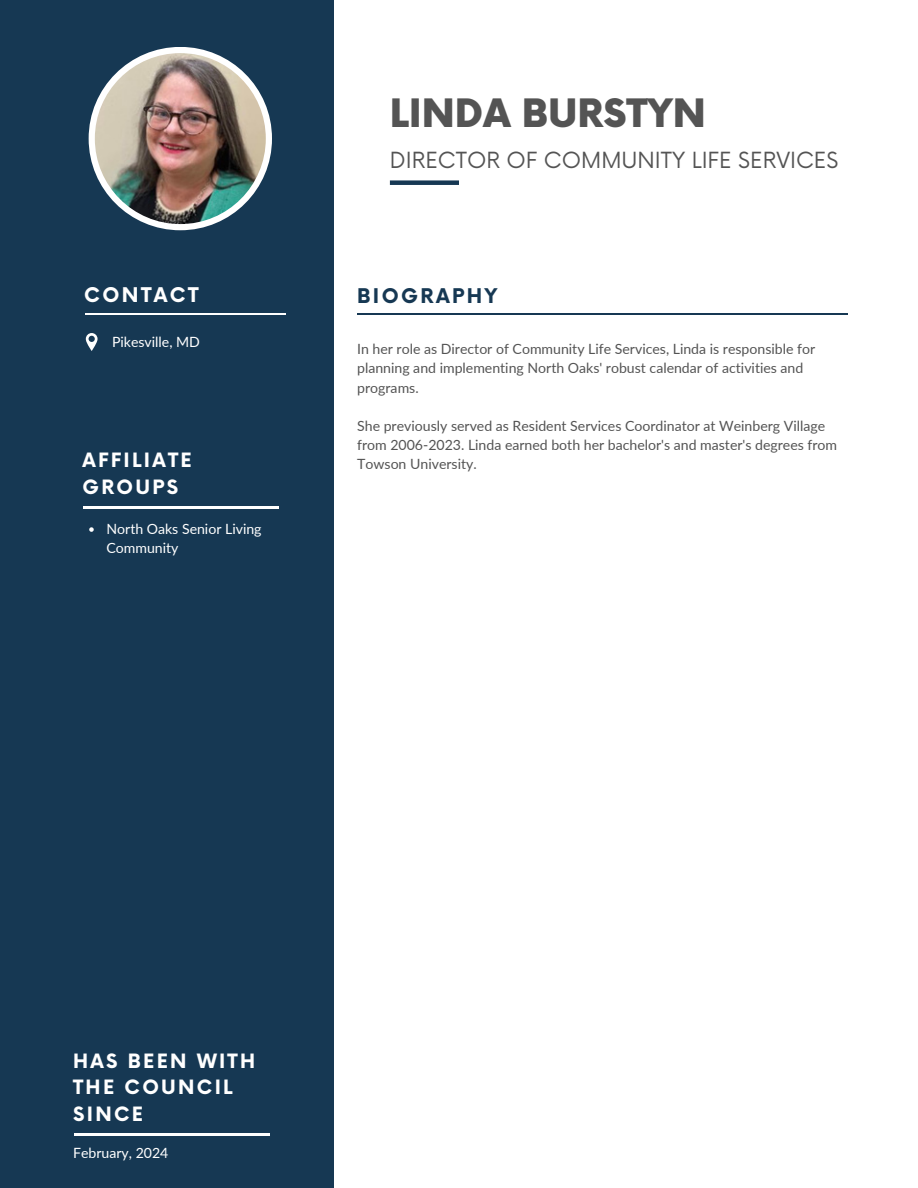
<style>
.page{position:relative;width:918px;height:1188px;background:#fff}
.page>*{position:absolute;margin:0;border:0;box-sizing:border-box;transform-origin:0 0}
.t1{font:900 38.1px "Now";color:#545454}
.t2{font:21.75px "Now";color:#545454}
.t3{font:700 19.8px "Now";letter-spacing:.12em;color:#163853}
.t4{font:700 19.8px "Now";letter-spacing:.12em;color:#fff}
.t5{font:700 19.2px/26.8px "Now";letter-spacing:.12em;color:#fff}
.t6{font:14.1px/19.2px "Lato";color:#545454}
.t7{font:14.1px/19.2px "Lato";color:#fff}
</style>
<div class="page">
<div style="left:0;top:0;width:334px;height:1188px;background:#163853"></div>
<div style="left:390px;top:180px;width:69px;height:5px;background:#163853"></div>
<div style="left:89px;top:47px;width:183px;height:183px;background:#fff;border-radius:50%"></div>
<img style="left:95px;top:53px;width:171px;height:171px;border-radius:50%">
<svg style="left:86px;top:333px;width:11px;height:18px"></svg>
<hr style="left:85px;top:313px;width:201px;height:2px;background:#fff">
<hr style="left:83px;top:507px;width:196px;height:1px;background:#fff">
<hr style="left:357px;top:313px;width:491px;height:2px;background:#163853">
<hr style="left:74px;top:1134px;width:196px;height:1px;background:#fff">
<svg style="left:89px;top:527px;width:5px;height:5px"></svg>
<p class="t4" style="left:84px;top:284px;width:116px">CONTACT</p>
<h2 class="t7" style="left:112px;top:332px;width:89px">Pikesville, MD</h2>
<h2 class="t5" style="left:82px;top:448px;width:111px">AFFILIATE<br>GROUPS</h2>
<p class="t7" style="left:106px;top:519px;width:157px">North Oaks Senior Living<br>Community</p>
<p class="t1" style="left:390px;top:93px;width:318px">LINDA BURSTYN</p>
<h2 class="t2" style="left:390px;top:148px;width:450px">DIRECTOR OF COMMUNITY LIFE SERVICES</h2>
<p class="t3" style="left:357px;top:285px;width:142px">BIOGRAPHY</p>
<h1 class="t6" style="left:357px;top:339px;width:460px">In her role as Director of Community Life Services, Linda is responsible for planning and implementing North Oaks' robust calendar of activities and programs.</h1>
<h3 class="t6" style="left:357px;top:416px;width:482px">She previously served as Resident Services Coordinator at Weinberg Village from 2006-2023. Linda earned both her bachelor's and master's degrees from<br>Towson University.</h3>
<p class="t5" style="left:73px;top:1048px;width:184px">HAS BEEN WITH<br>THE COUNCIL<br>SINCE</p>
<h2 class="t7" style="left:73px;top:1143px;width:97px">February, 2024</h2>
</div>
